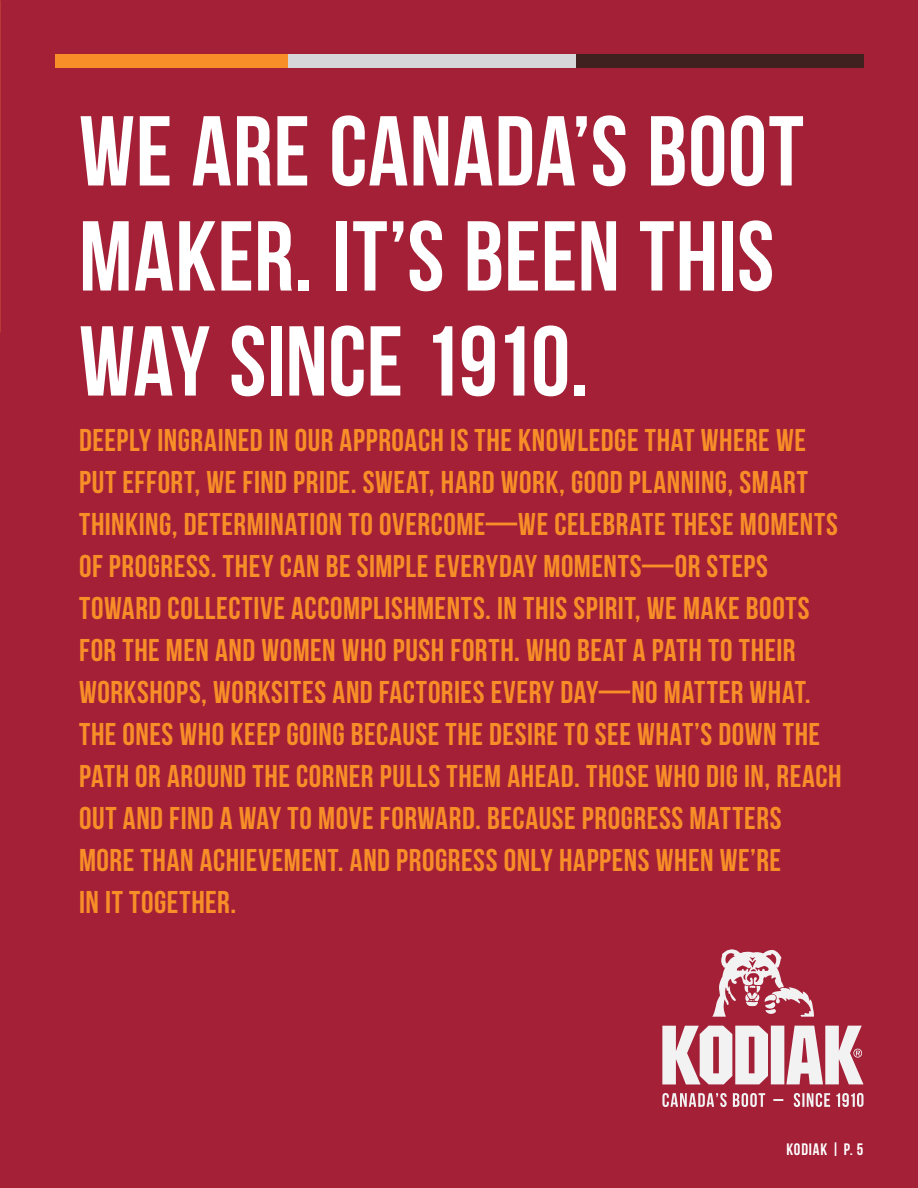
<style>
.page{position:relative;width:918px;height:1188px;background:#a42037}
.page>*{position:absolute;margin:0;border:0;box-sizing:border-box;transform-origin:0 0}
.t1{font:99px/105px "Bebas Neue";letter-spacing:.005em;color:#fff}
.t2{font:31.5px/42px "Bebas Neue";letter-spacing:.015em;color:#f78e28}
.t3{font:700 16.5px "Bebas Neue";letter-spacing:.05em;color:#fff}
</style>
<div class="page">
<svg style="left:662px;top:949px;width:202px;height:158px"></svg>
<div style="left:576px;top:54px;width:288px;height:14px;background:#412020"></div>
<div style="left:288px;top:54px;width:288px;height:14px;background:#d6d7d9"></div>
<div style="left:55px;top:54px;width:233px;height:14px;background:#f78e28"></div>
<h1 class="t1" style="left:79px;top:98px;width:726px">WE ARE CANADA’S BOOT<br>MAKER. IT’S BEEN THIS<br>WAY SINCE 1910.</h1>
<p class="t2" style="left:79px;top:419px;width:764px">DEEPLY INGRAINED IN OUR APPROACH IS THE KNOWLEDGE THAT WHERE WE PUT EFFORT, WE FIND PRIDE. SWEAT, HARD WORK, GOOD PLANNING, SMART THINKING, DETERMINATION TO OVERCOME—WE CELEBRATE THESE MOMENTS OF PROGRESS. THEY CAN BE SIMPLE EVERYDAY MOMENTS—OR STEPS TOWARD COLLECTIVE ACCOMPLISHMENTS. IN THIS SPIRIT, WE MAKE BOOTS FOR THE MEN AND WOMEN WHO PUSH FORTH. WHO BEAT A PATH TO THEIR WORKSHOPS, WORKSITES AND FACTORIES EVERY DAY—NO MATTER WHAT.<br>THE ONES WHO KEEP GOING BECAUSE THE DESIRE TO SEE WHAT’S DOWN THE PATH OR AROUND THE CORNER PULLS THEM AHEAD. THOSE WHO DIG IN, REACH OUT AND FIND A WAY TO MOVE FORWARD. BECAUSE PROGRESS MATTERS MORE THAN ACHIEVEMENT. AND PROGRESS ONLY HAPPENS WHEN WE’RE<br>IN IT TOGETHER.</p>
<p class="t3" style="left:786px;top:1141px;width:79px">KODIAK | P. 5</p>
</div>
